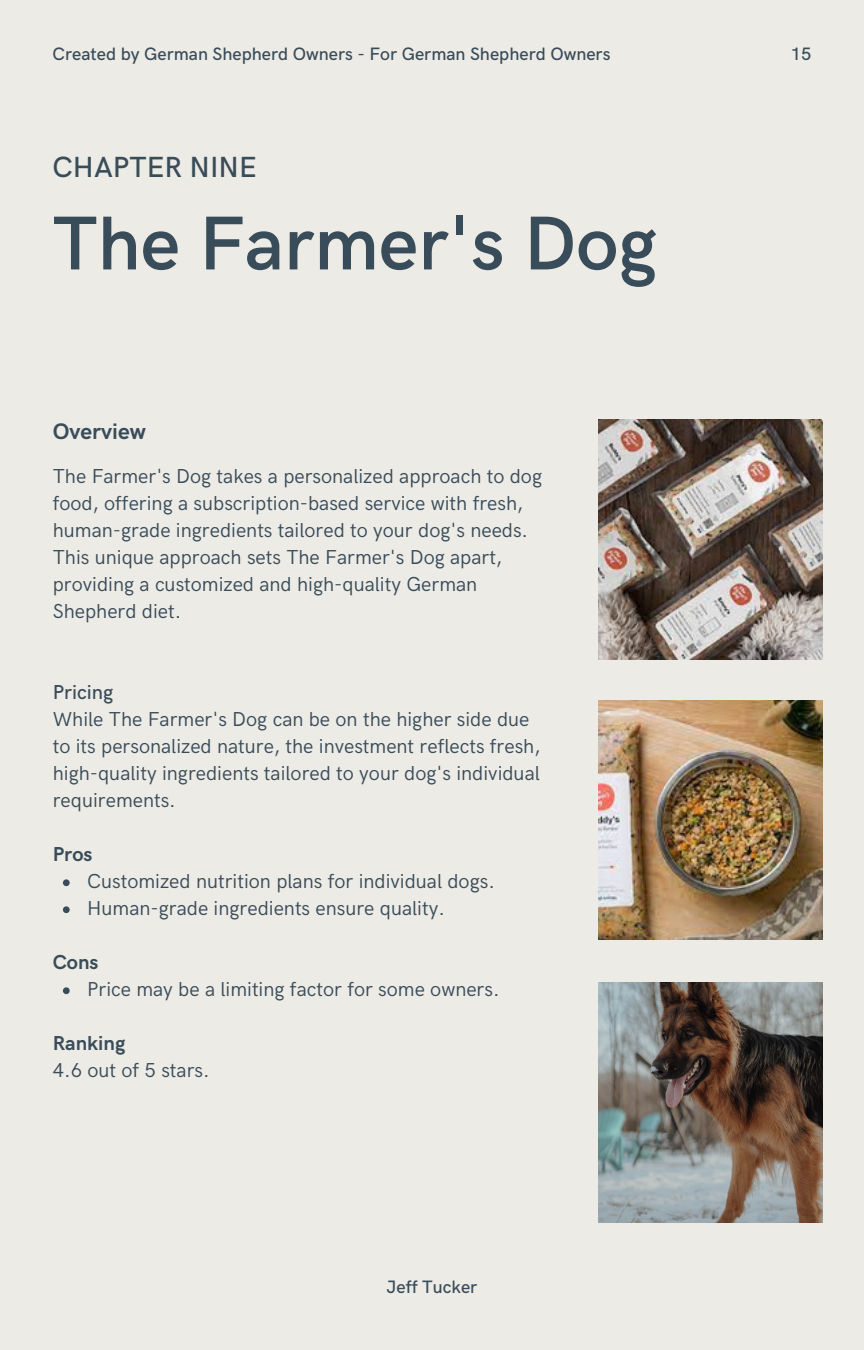
<style>
.page{position:relative;width:864px;height:1350px;background:#edebe6}
.page>*{position:absolute;margin:0;border:0;box-sizing:border-box;transform-origin:0 0}
.t1{font:600 76.5px "HK Grotesk";color:#394c59}
.t2{font:500 29.25px "HK Grotesk";color:#394c59}
.t3{font:700 22.5px "HK Grotesk";color:#394c59}
.t4{font:20.25px/27px "HK Grotesk";color:#394c59}
.t5{font:700 20.25px "HK Grotesk";color:#394c59}
.t6{font:500 20.25px "HK Grotesk";color:#394c59}
.t7{font:500 18px "HK Grotesk";color:#394c59}
</style>
<div class="page">
<img style="left:598px;top:983px;width:225px;height:239px">
<img style="left:598px;top:700px;width:225px;height:240px">
<img style="left:598px;top:420px;width:225px;height:239px">
<svg style="left:63px;top:879px;width:7px;height:7px"></svg>
<svg style="left:63px;top:906px;width:7px;height:7px"></svg>
<svg style="left:63px;top:987px;width:7px;height:7px"></svg>
<p class="t7" style="left:53px;top:44px;width:559px">Created by German Shepherd Owners - For German Shepherd Owners</p>
<p class="t7" style="left:791px;top:44px;width:22px">15</p>
<p class="t2" style="left:53px;top:150px;width:206px">CHAPTER NINE</p>
<p class="t1" style="left:53px;top:201px;width:606px">The Farmer's Dog</p>
<p class="t3" style="left:53px;top:419px;width:95px">Overview</p>
<p class="t4" style="left:53px;top:463px;width:491px">The Farmer's Dog takes a personalized approach to dog food, offering a subscription-based service with fresh, human-grade ingredients tailored to your dog's needs.<br>This unique approach sets The Farmer's Dog apart, providing a customized and high-quality German Shepherd diet.</p>
<p class="t6" style="left:53px;top:681px;width:62px">Pricing</p>
<p class="t4" style="left:53px;top:706px;width:489px">While The Farmer's Dog can be on the higher side due to its personalized nature, the investment reflects fresh, high-quality ingredients tailored to your dog's individual requirements.</p>
<p class="t5" style="left:53px;top:843px;width:41px">Pros</p>
<p class="t4" style="left:87px;top:868px;width:409px">Customized nutrition plans for individual dogs.</p>
<p class="t4" style="left:87px;top:895px;width:359px">Human-grade ingredients ensure quality.</p>
<p class="t5" style="left:53px;top:951px;width:47px">Cons</p>
<p class="t4" style="left:87px;top:976px;width:414px">Price may be a limiting factor for some owners.</p>
<p class="t5" style="left:53px;top:1032px;width:74px">Ranking</p>
<p class="t4" style="left:53px;top:1057px;width:158px">4.6 out of 5 stars.</p>
<p class="t7" style="left:387px;top:1277px;width:92px">Jeff Tucker</p>
</div>
